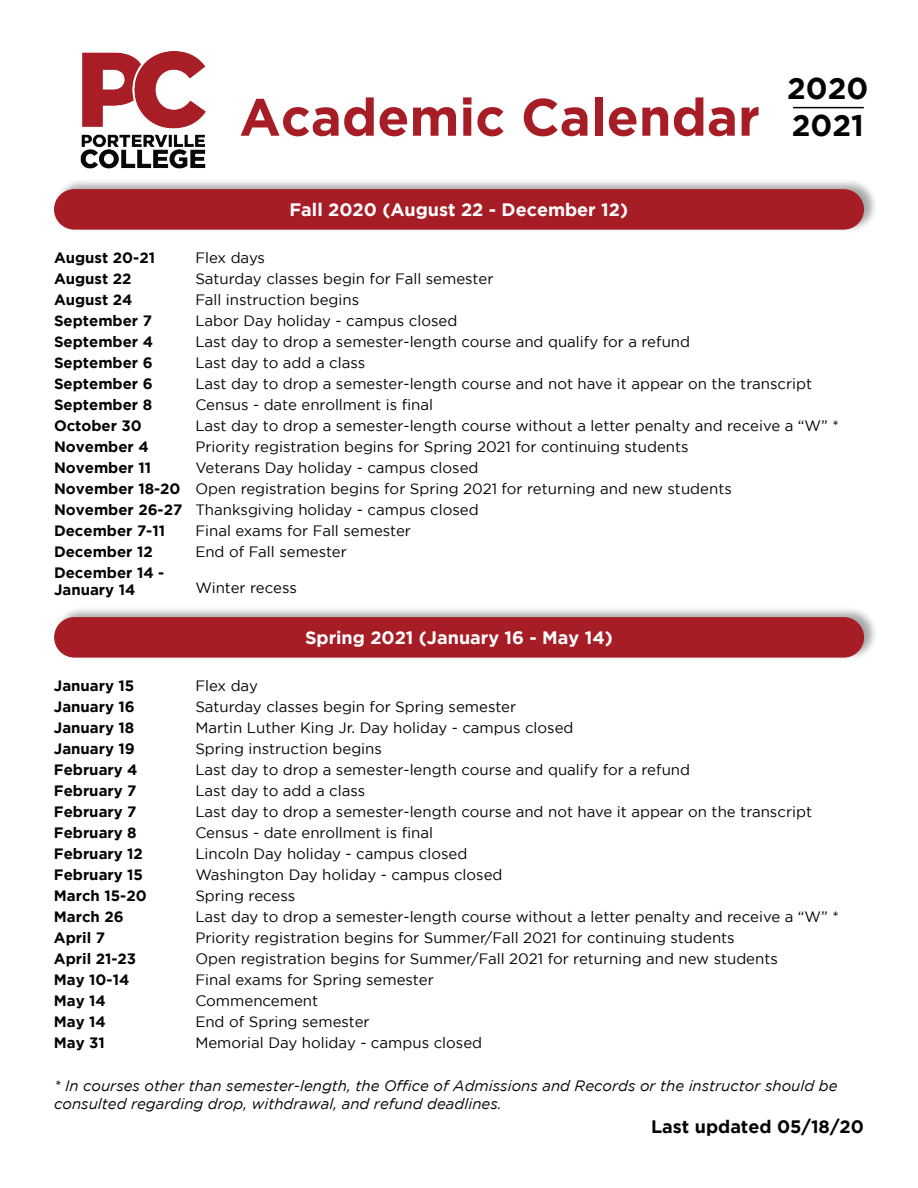
<style>
.page{position:relative;width:918px;height:1188px;background:#fff}
.page>*{position:absolute;margin:0;border:0;box-sizing:border-box;transform-origin:0 0}
.t1{font:700 52.5px "Gotham";color:#a71d26}
.t2{font:700 30px/37.2px "Gotham";color:#040503}
.t3{font:700 18px "Gotham";color:#fff}
.t4{font:700 18px "Gotham";color:#040503}
.t5{font:15px/21px "Gotham";color:#040503}
.t6{font:700 15px/21px "Gotham";color:#040503}
.t7{font:italic 15px/18px "Gotham";color:#040503}
</style>
<div class="page">
<hr style="left:793px;top:107px;width:71px;height:1px;background:#040503">
<div style="left:53px;top:177px;width:825px;height:57px;background:#040503;opacity:.36"></div>
<div style="left:54px;top:189px;width:810px;height:41px;background:#a71d26;border-radius:20px"></div>
<div style="left:54px;top:605px;width:824px;height:57px;background:#040503;opacity:.36"></div>
<div style="left:54px;top:617px;width:810px;height:41px;background:#a71d26;border-radius:20px"></div>
<img style="left:80px;top:51px;width:126px;height:118px">
<h1 class="t1" style="left:239px;top:87px;width:522px">Academic Calendar</h1>
<h2 class="t2" style="left:787px;top:69px;width:83px">2020<br>2021</h2>
<p class="t6" style="left:54px;top:247px;width:130px">August 20-21<br>August 22<br>August 24<br>September 7<br>September 4<br>September 6<br>September 6<br>September 8<br>October 30<br>November 4<br>November 11<br>November 18-20<br>November 26-27<br>December 7-11<br>December 12<br>December 14 -</p>
<p class="t6" style="left:54px;top:578px;width:83px">January 14</p>
<p class="t3" style="left:289px;top:199px;width:340px">Fall 2020 (August 22 - December 12)</p>
<p class="t5" style="left:195px;top:247px;width:645px">Flex days<br>Saturday classes begin for Fall semester<br>Fall instruction begins<br>Labor Day holiday - campus closed<br>Last day to drop a semester-length course and qualify for a refund<br>Last day to add a class<br>Last day to drop a semester-length course and not have it appear on the transcript Census - date enrollment is final<br>Last day to drop a semester-length course without a letter penalty and receive a “W” * Priority registration begins for Spring 2021 for continuing students<br>Veterans Day holiday - campus closed<br>Open registration begins for Spring 2021 for returning and new students<br>Thanksgiving holiday - campus closed<br>Final exams for Fall semester<br>End of Fall semester</p>
<p class="t5" style="left:195px;top:577px;width:103px">Winter recess</p>
<p class="t3" style="left:305px;top:627px;width:309px">Spring 2021 (January 16 - May 14)</p>
<p class="t6" style="left:54px;top:675px;width:94px">January 15<br>January 16<br>January 18<br>January 19<br>February 4<br>February 7<br>February 7<br>February 8<br>February 12<br>February 15<br>March 15-20<br>March 26<br>April 7<br>April 21-23<br>May 10-14<br>May 14<br>May 14<br>May 31</p>
<p class="t5" style="left:195px;top:675px;width:645px">Flex day<br>Saturday classes begin for Spring semester<br>Martin Luther King Jr. Day holiday - campus closed<br>Spring instruction begins<br>Last day to drop a semester-length course and qualify for a refund<br>Last day to add a class<br>Last day to drop a semester-length course and not have it appear on the transcript Census - date enrollment is final<br>Lincoln Day holiday - campus closed<br>Washington Day holiday - campus closed<br>Spring recess<br>Last day to drop a semester-length course without a letter penalty and receive a “W” * Priority registration begins for Summer/Fall 2021 for continuing students<br>Open registration begins for Summer/Fall 2021 for returning and new students<br>Final exams for Spring semester<br>Commencement<br>End of Spring semester<br>Memorial Day holiday - campus closed</p>
<p class="t7" style="left:54px;top:1076px;width:785px">* In courses other than semester-length, the Office of Admissions and Records or the instructor should be consulted regarding drop, withdrawal, and refund deadlines.</p>
<p class="t4" style="left:651px;top:1116px;width:214px">Last updated 05/18/20</p>
</div>
